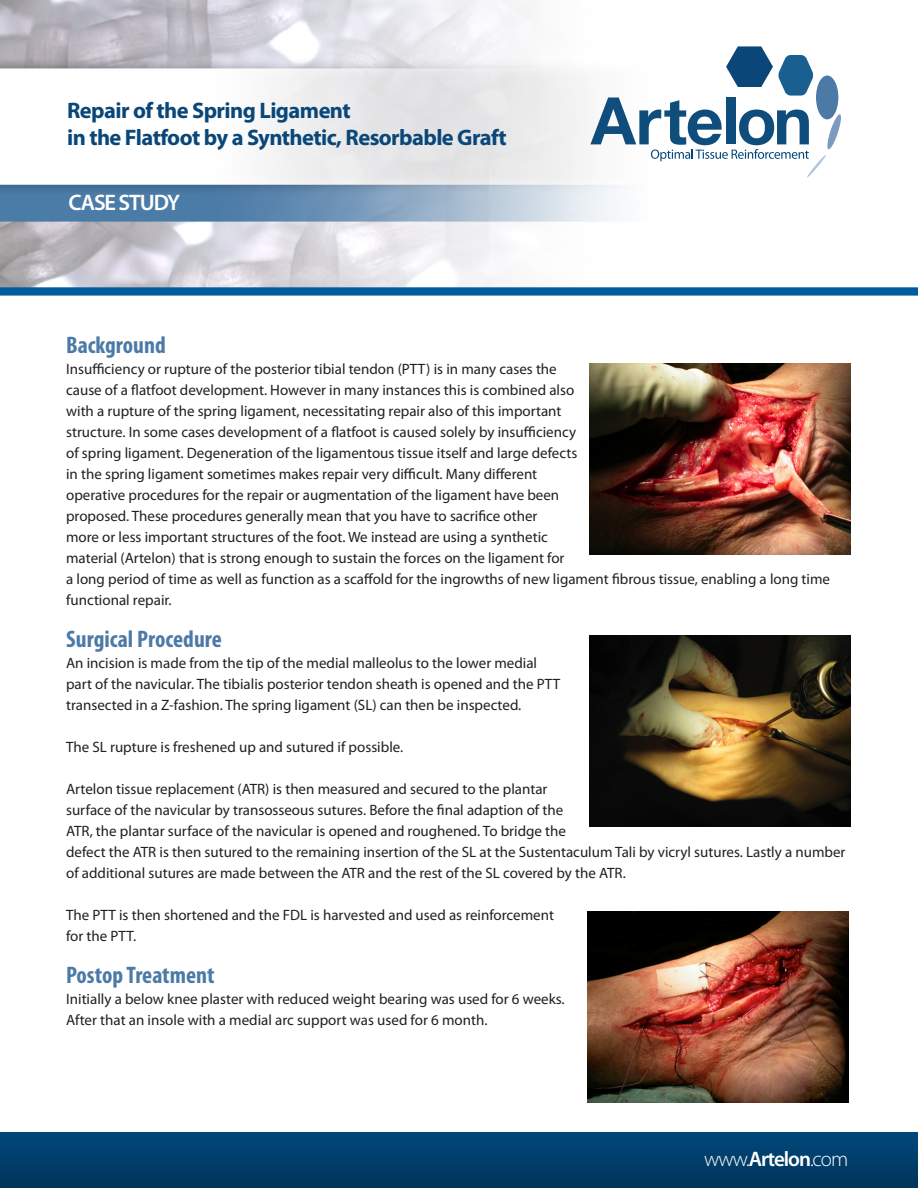
<style>
.page{position:relative;width:918px;height:1188px;background:#fff}
.page>*{position:absolute;margin:0;border:0;box-sizing:border-box;transform-origin:0 0}
.t1{font:700 condensed 24px "Myriad Pro";color:#4c7aa6}
.t2{font:700 22.5px "Myriad Pro";letter-spacing:-.025em;color:#0a4778}
.t3{font:600 22.5px "Myriad Pro";letter-spacing:-.05em;color:#fff}
.t4{font:300 21px "Myriad Pro";letter-spacing:-.045em;color:#fff}
.t5{font:15px/21px "Myriad Pro";color:#231f20}
.s1{font-weight:600}
</style>
<div class="page">
<img style="left:0;top:0;width:918px;height:295px">
<svg style="left:590px;top:46px;width:251px;height:132px"></svg>
<img style="left:0;top:1133px;width:918px;height:55px">
<img style="left:590px;top:363px;width:260px;height:191px">
<img style="left:590px;top:635px;width:260px;height:191px">
<img style="left:588px;top:911px;width:260px;height:191px">
<p class="t2" style="left:67px;top:96px;width:285px">Repair of the Spring Ligament</p>
<p class="t2" style="left:67px;top:123px;width:441px">in the Flatfoot by a Synthetic, Resorbable Graft</p>
<p class="t3" style="left:69px;top:188px;width:113px">CASE STUDY</p>
<p class="t1" style="left:66px;top:330px;width:101px">Background</p>
<p class="t5" style="left:66px;top:358px;width:766px">Insufficiency or rupture of the posterior tibial tendon (PTT) is in many cases the<br>cause of a flatfoot development. However in many instances this is combined also<br>with a rupture of the spring ligament, necessitating repair also of this important<br>structure. In some cases development of a flatfoot is caused solely by insufficiency<br>of spring ligament. Degeneration of the ligamentous tissue itself and large defects<br>in the spring ligament sometimes makes repair very difficult. Many different<br>operative procedures for the repair or augmentation of the ligament have been<br>proposed. These procedures generally mean that you have to sacrifice other<br>more or less important structures of the foot. We instead are using a synthetic<br>material (Artelon) that is strong enough to sustain the forces on the ligament for<br>a long period of time as well as function as a scaffold for the ingrowths of new ligament fibrous tissue, enabling a long time functional repair.</p>
<p class="t1" style="left:66px;top:624px;width:157px">Surgical Procedure</p>
<p class="t5" style="left:66px;top:652px;width:496px">An incision is made from the tip of the medial malleolus to the lower medial part of the navicular. The tibialis posterior tendon sheath is opened and the PTT transected in a Z-fashion. The spring ligament (SL) can then be inspected.</p>
<p class="t5" style="left:66px;top:736px;width:339px">The SL rupture is freshened up and sutured if possible.</p>
<p class="t5" style="left:66px;top:778px;width:781px">Artelon tissue replacement (ATR) is then measured and secured to the plantar<br>surface of the navicular by transosseous sutures. Before the final adaption of the<br>ATR, the plantar surface of the navicular is opened and roughened. To bridge the<br>defect the ATR is then sutured to the remaining insertion of the SL at the Sustentaculum Tali by vicryl sutures. Lastly a number of additional sutures are made between the ATR and the rest of the SL covered by the ATR.</p>
<p class="t5" style="left:66px;top:904px;width:489px">The PTT is then shortened and the FDL is harvested and used as reinforcement for the PTT.</p>
<p class="t1" style="left:66px;top:960px;width:150px">Postop Treatment</p>
<p class="t5" style="left:66px;top:988px;width:500px">Initially a below knee plaster with reduced weight bearing was used for 6 weeks.<br>After that an insole with a medial arc support was used for 6 month.</p>
<p class="t4" style="left:704px;top:1148px;width:145px">www.<span class="s1">Artelon</span>.com</p>
</div>
